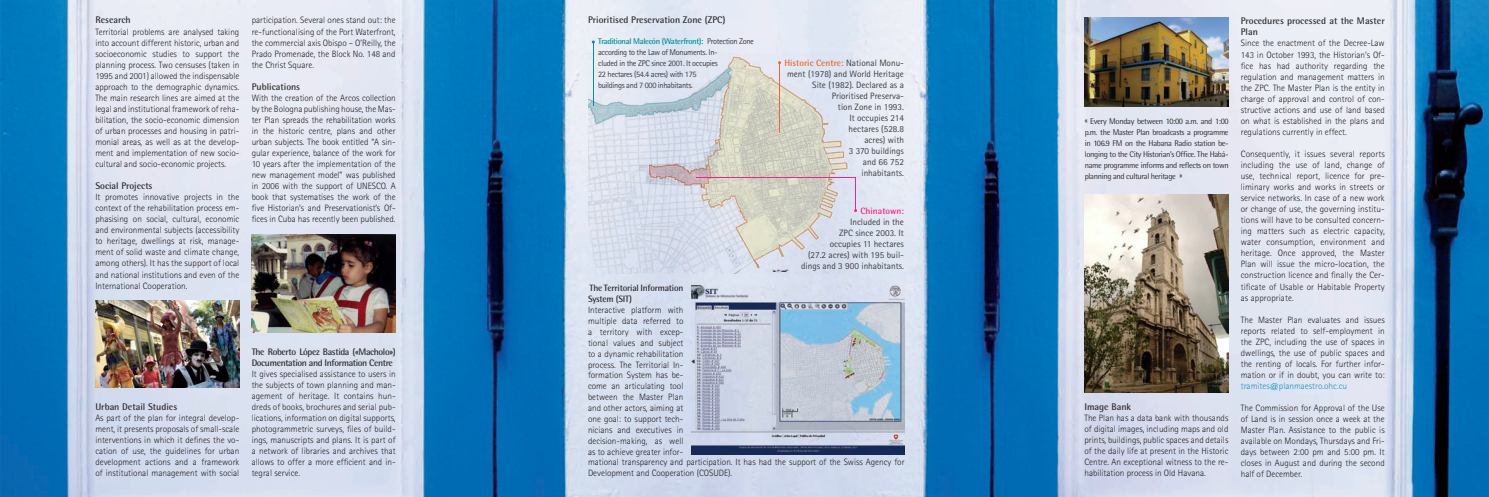
<style>
.page{position:relative;width:1489px;height:497px;background:#fff}
.page>*{position:absolute;margin:0;border:0;box-sizing:border-box;transform-origin:0 0}
.t1{font:700 9.62px "Rotis Semi Sans Std";color:#312f30}
.t2{font:700 9.62px/11px "Rotis Semi Sans";color:#312f30}
.t3{font:700 9.45px/11px "Rotis Semi Sans Std";letter-spacing:-.04em;color:#312f30}
.t4{font:300 9.19px/11px "Rotis Sans Serif Std";color:#231f20;text-align:justify}
.t5{font:9.19px/11px "Rotis Sans Serif Std";color:#3e3e3f;text-align:right}
.t6{font:700 9.19px/10.8px "Rotis Semi Sans";letter-spacing:-.025em;color:#312f30}
.t7{font:700 9.19px "Rotis Semi Sans";color:#f0672b}
.t8{font:300 9.19px "Rotis Sans Serif Std";color:#1393c4}
.t9{font:700 9.19px "Rotis Semi Sans";color:#ff1f81}
.t10{font:8.31px/11px "Rotis Semi Sans";letter-spacing:-.04em;color:#312f30;text-align:justify}
.t11{font:8.31px/11px "Rotis Sans Serif Std";letter-spacing:-.04em;color:#3e3e3f}
.t12{font:700 8.31px "Rotis Semi Sans";letter-spacing:-.04em;color:#00919b}
.s1{font-family:"Rotis Sans Serif Std";font-weight:400;color:#3e3e3f}
</style>
<div class="page">
<img style="left:0;top:0;width:1488px;height:496px">
<img style="left:1084px;top:194px;width:144px;height:198px">
<img style="left:1084px;top:17px;width:144px;height:89px">
<img style="left:252px;top:234px;width:143px;height:98px">
<img style="left:95px;top:300px;width:144px;height:87px">
<img style="left:588px;top:53px;width:264px;height:220px">
<hr style="left:593px;top:42px;width:1px;height:63px;background:#00919b">
<hr style="left:779px;top:63px;width:1px;height:70px;background:#f0672b">
<hr style="left:855px;top:177px;width:1px;height:33px;background:#ff1f81">
<hr style="left:696px;top:177px;width:159px;height:1px;background:#ff1f81">
<img style="left:691px;top:285px;width:213px;height:168px">
<p class="t1" style="left:95px;top:14px;width:37px">Research</p>
<p class="t4" style="left:95px;top:26px;width:145px">Territorial problems are analysed taking into account different historic, urban and socioeconomic studies to support the planning process. Two censuses (taken in 1995 and 2001) allowed the indispensable approach to the demographic dynamics.<br>The main research lines are aimed at the legal and institutional framework of reha&shy;bilitation, the socio-economic dimension of urban processes and housing in patri&shy;monial areas, as well as at the develop&shy;ment and implementation of new socio&shy;cultural and socio-economic projects.</p>
<p class="t1" style="left:95px;top:180px;width:59px">Social Projects</p>
<p class="t4" style="left:95px;top:191px;width:145px">It promotes innovative projects in the context of the rehabilitation process em&shy;phasising on social, cultural, economic and environmental subjects (accessibility to heritage, dwellings at risk, manage&shy;ment of solid waste and climate change, among others). It has the support of local and national institutions and even of the International Cooperation.</p>
<p class="t4" style="left:252px;top:15px;width:145px">participation. Several ones stand out: the re-functionalising of the Port Waterfront, the commercial axis Obispo – O’Reilly, the Prado Promenade, the Block No. 148 and the Christ Square.</p>
<p class="t1" style="left:252px;top:80px;width:50px">Publications</p>
<p class="t4" style="left:252px;top:92px;width:145px">With the creation of the Arcos collection by the Bologna publishing house, the Mas&shy;ter Plan spreads the rehabilitation works in the historic centre, plans and other urban subjects. The book entitled “A sin&shy;gular experience, balance of the work for 10 years after the implementation of the new management model” was published in 2006 with the support of UNESCO. A book that systematises the work of the five Historian’s and Preservationist’s Of&shy;fices in Cuba has recently been published.</p>
<p class="t1" style="left:95px;top:400px;width:83px">Urban Detail Studies</p>
<p class="t4" style="left:95px;top:412px;width:145px">As part of the plan for integral develop&shy;ment, it presents proposals of small-scale interventions in which it defines the vo&shy;cation of use, the guidelines for urban development actions and a framework of institutional management with social</p>
<p class="t3" style="left:252px;top:345px;width:145px">The Roberto López Bastida («Macholo»)<br>Documentation and Information Centre</p>
<p class="t4" style="left:252px;top:368px;width:145px">It gives specialised assistance to users in the subjects of town planning and man&shy;agement of heritage. It contains hun&shy;dreds of books, brochures and serial pub&shy;lications, information on digital supports, photogrammetric surveys, files of build&shy;ings, manuscripts and plans. It is part of a network of libraries and archives that allows to offer a more efficient and in&shy;tegral service.</p>
<p class="t1" style="left:588px;top:14px;width:139px">Prioritised Preservation Zone (ZPC)</p>
<p class="t12" style="left:598px;top:36px;width:157px">Traditional Malecón (Waterfront): <span class="s1">Protection Zone</span></p>
<p class="t11" style="left:598px;top:47px;width:121px">according to the Law of Monuments. In&shy;cluded in the ZPC since 2001. It occupies 22 hectares (54.4 acres) with 175 buildings and 7 000 inhabitants.</p>
<p class="t7" style="left:784px;top:57px;width:121px">Historic Centre: <span class="s1">National Monu-</span></p>
<p class="t5" style="left:787px;top:68px;width:118px">ment (1978) and World Heritage<br>Site (1982). Declared as a<br>Prioritised Preserva-<br>tion Zone in 1993.<br>It occupies 214<br>hectares (528.8<br>acres) with<br>3 370 buildings<br>and 66 752<br>inhabitants.</p>
<p class="t9" style="left:860px;top:204px;width:45px">Chinatown:</p>
<p class="t5" style="left:801px;top:216px;width:104px">Included in the<br>ZPC since 2003. It<br>occupies 11 hectares<br>(27.2 acres) with 195 buil&shy;dings and 3 900 inhabitants.</p>
<p class="t6" style="left:588px;top:282px;width:97px">The Territorial Information<br>System (SIT)</p>
<p class="t4" style="left:588px;top:304px;width:318px;text-align:left">Interactive platform with<br>multiple data referred to<br>a territory with excep-<br>tional values and subject<br>to a dynamic rehabilitation<br>process. The Territorial In-<br>formation System has be-<br>come an articulating tool<br>between the Master Plan<br>and other actors, aiming at<br>one goal: to support tech-<br>nicians and executives in<br>decision-making, as well<br>as to achieve greater infor-<br>mational transparency and participation. It has had the support of the Swiss Agency for<br>Development and Cooperation (COSUDE).</p>
<p class="t10" style="left:1084px;top:115px;width:145px">« Every Monday between 10:00 a.m. and 1:00 p.m. the Master Plan broadcasts a programme in 106.9 FM on the Habana Radio station be&shy;longing to the City Historian’s Office. The Habá&shy;name programme informs and reflects on town planning and cultural heritage »</p>
<p class="t2" style="left:1084px;top:400px;width:48px">Image Bank</p>
<p class="t4" style="left:1084px;top:412px;width:145px">The Plan has a data bank with thousands of digital images, including maps and old prints, buildings, public spaces and details of the daily life at present in the Historic Centre. An exceptional witness to the re&shy;habilitation process in Old Havana.</p>
<p class="t2" style="left:1240px;top:15px;width:145px">Procedures processed at the Master<br>Plan</p>
<p class="t4" style="left:1240px;top:38px;width:145px">Since the enactment of the Decree-Law 143 in October 1993, the Historian’s Of&shy;fice has had authority regarding the regulation and management matters in the ZPC. The Master Plan is the entity in charge of approval and control of con&shy;structive actions and use of land based on what is established in the plans and regulations currently in effect.</p>
<p class="t4" style="left:1240px;top:148px;width:145px">Consequently, it issues several reports including the use of land, change of use, technical report, licence for pre&shy;liminary works and works in streets or service networks. In case of a new work or change of use, the governing institu&shy;tions will have to be consulted concern&shy;ing matters such as electric capacity, water consumption, environment and heritage. Once approved, the Master Plan will issue the micro-location, the construction licence and finally the Cer&shy;tificate of Usable or Habitable Property as appropriate.</p>
<p class="t4" style="left:1240px;top:313px;width:145px">The Master Plan evaluates and issues reports related to self-employment in the ZPC, including the use of spaces in dwellings, the use of public spaces and the renting of locals. For further infor&shy;mation or if in doubt, you can write to:</p>
<p class="t8" style="left:1240px;top:380px;width:108px">tramites@planmaestro.ohc.cu</p>
<p class="t4" style="left:1240px;top:402px;width:145px">The Commission for Approval of the Use of Land is in session once a week at the Master Plan. Assistance to the public is available on Mondays, Thursdays and Fri&shy;days between 2:00 pm and 5:00 pm. It closes in August and during the second half of December.</p>
</div>
